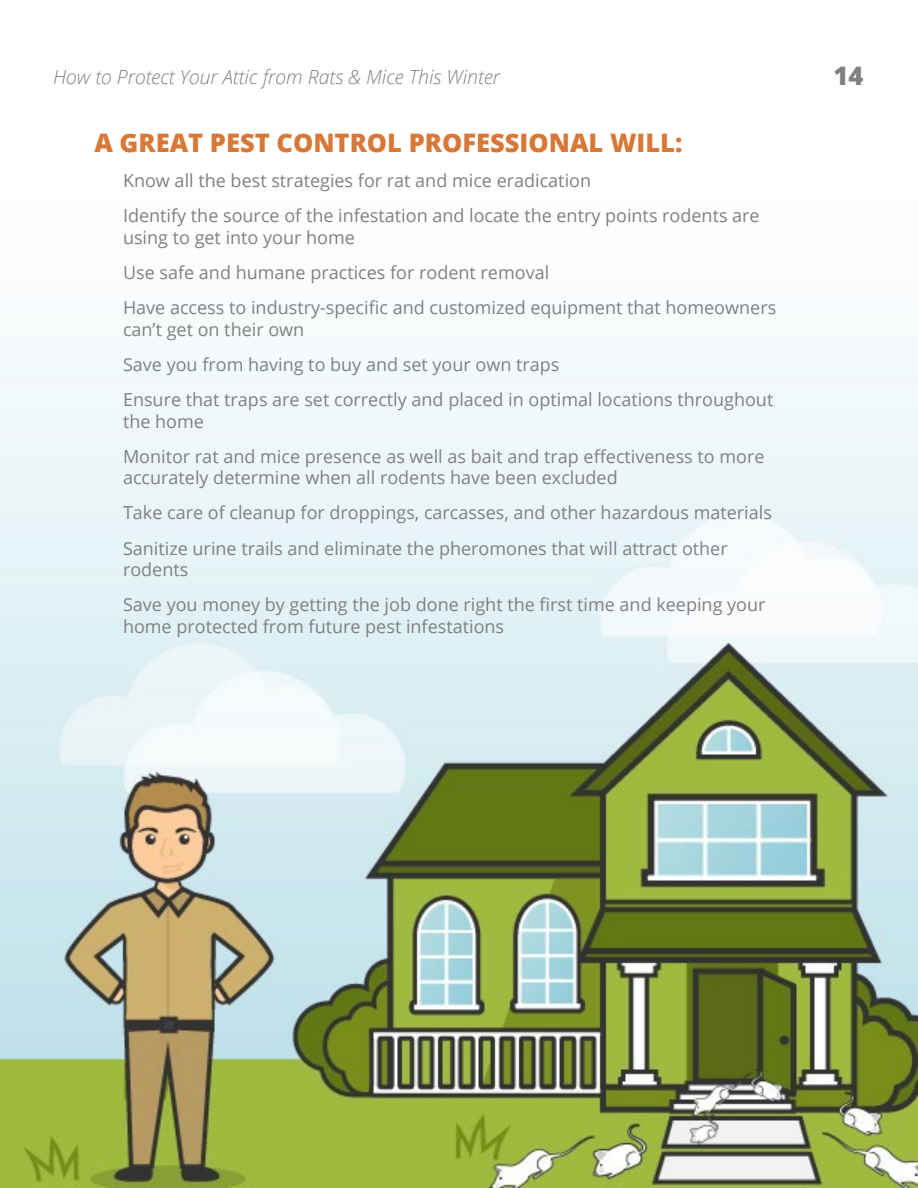
<style>
.page{position:relative;width:918px;height:1188px;background:#fff}
.page>*{position:absolute;margin:0;border:0;box-sizing:border-box;transform-origin:0 0}
.t1{font:800 25.5px "Open Sans";color:#d97836}
.t2{font:800 25.5px "Open Sans";color:#808080}
.t3{font:italic 300 19.5px "Open Sans";color:#808080}
.t4{font:18px/35.1px "Open Sans";color:#808080}
</style>
<div class="page">
<img style="left:0;top:333px;width:918px;height:855px">
<p class="t3" style="left:53px;top:63px;width:448px">How to Protect Your Attic from Rats &amp; Mice This Winter</p>
<h1 class="t2" style="left:833px;top:56px;width:31px">14</h1>
<h1 class="t1" style="left:94px;top:124px;width:590px">A GREAT PEST CONTROL PROFESSIONAL WILL:</h1>
<p class="t4" style="left:123px;top:163px;width:638px">Know all the best strategies for rat and mice eradication<br>Identify the source of the infestation and locate the entry points rodents are</p>
<p class="t4" style="left:123px;top:220px;width:655px">using to get into your home<br>Use safe and humane practices for rodent removal<br>Have access to industry-specific and customized equipment that homeowners</p>
<p class="t4" style="left:123px;top:311px;width:652px">can’t get on their own<br>Save you from having to buy and set your own traps<br>Ensure that traps are set correctly and placed in optimal locations throughout</p>
<p class="t4" style="left:123px;top:403px;width:643px">the home<br>Monitor rat and mice presence as well as bait and trap effectiveness to more</p>
<p class="t4" style="left:123px;top:460px;width:650px">accurately determine when all rodents have been excluded<br>Take care of cleanup for droppings, carcasses, and other hazardous materials<br>Sanitize urine trails and eliminate the pheromones that will attract other</p>
<p class="t4" style="left:123px;top:552px;width:644px">rodents<br>Save you money by getting the job done right the first time and keeping your</p>
<p class="t4" style="left:123px;top:608px;width:383px">home protected from future pest infestations</p>
</div>
